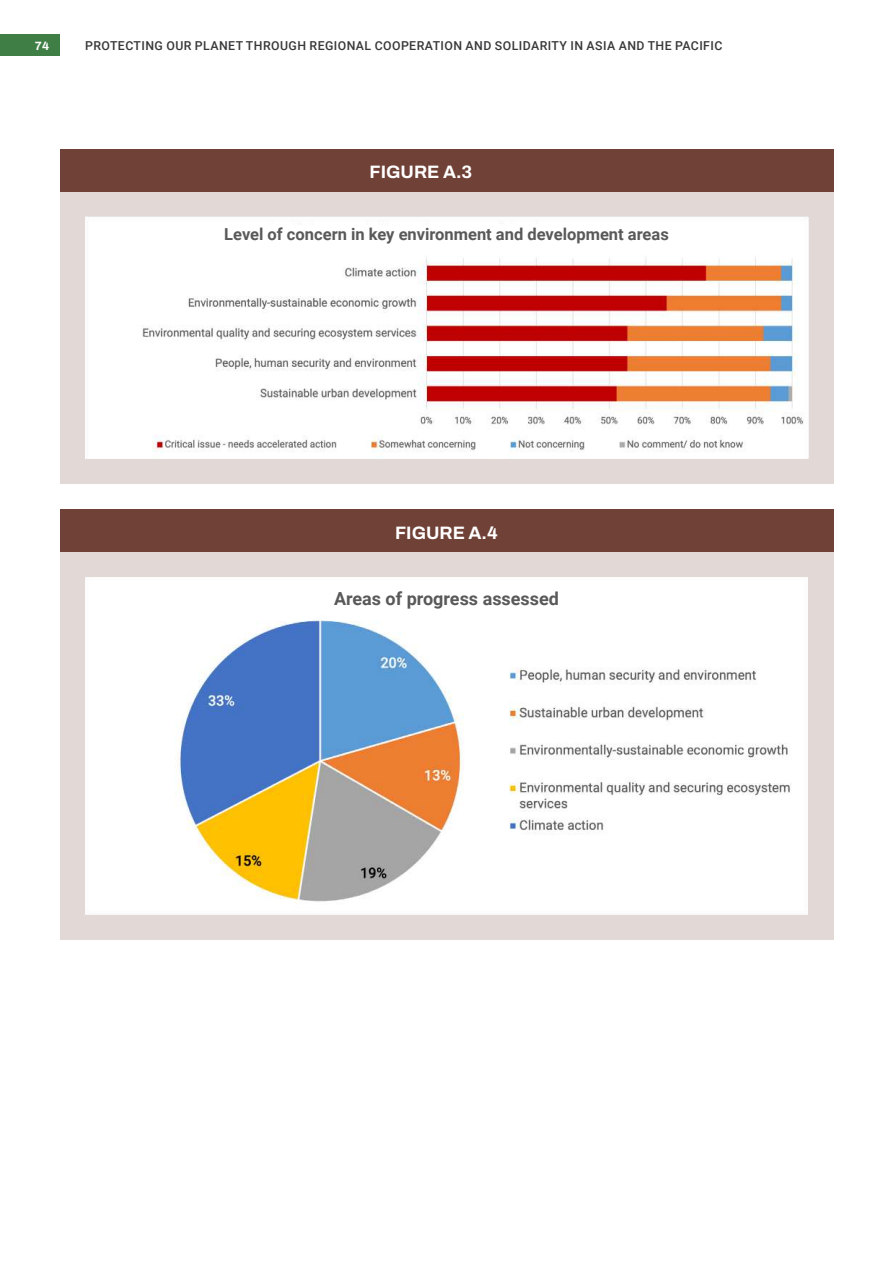
<style>
.page{position:relative;width:893px;height:1263px;background:#fff}
.page>*{position:absolute;margin:0;border:0;box-sizing:border-box;transform-origin:0 0}
.t1{font:700 18px "Roboto";color:#595959}
.t2{font:700 18px "Archivo";color:#fff}
.t3{font:700 16.5px "Roboto";color:#595959}
.t4{font:500 12.3px "Roboto";letter-spacing:.035em;color:#383739}
.t5{font:700 12px "Archivo";color:#fff}
</style>
<div class="page">
<div style="left:0;top:34px;width:60px;height:21px;background:#3f7e44"></div>
<div style="left:60px;top:191px;width:773px;height:293px;background:#e2d9d7"></div>
<div style="left:60px;top:149px;width:773px;height:42px;background:#704137"></div>
<img style="left:85px;top:217px;width:723px;height:241px">
<div style="left:224px;top:225px;width:445px;height:20px;background:#fff"></div>
<div style="left:60px;top:552px;width:773px;height:388px;background:#e2d9d7"></div>
<div style="left:60px;top:509px;width:773px;height:43px;background:#704137"></div>
<img style="left:85px;top:577px;width:723px;height:337px">
<div style="left:244px;top:584px;width:405px;height:27px;background:#fff"></div>
<p class="t5" style="left:35px;top:37px;width:16px">74</p>
<p class="t4" style="left:85px;top:37px;width:639px">PROTECTING OUR PLANET THROUGH REGIONAL COOPERATION AND SOLIDARITY IN ASIA AND THE PACIFIC</p>
<h1 class="t2" style="left:370px;top:158px;width:104px">FIGURE A.3</h1>
<h2 class="t3" style="left:224px;top:223px;width:446px">Level of concern in key environment and development areas</h2>
<h1 class="t2" style="left:395px;top:519px;width:104px">FIGURE A.4</h1>
<h1 class="t1" style="left:334px;top:586px;width:226px">Areas of progress assessed</h1>
</div>
